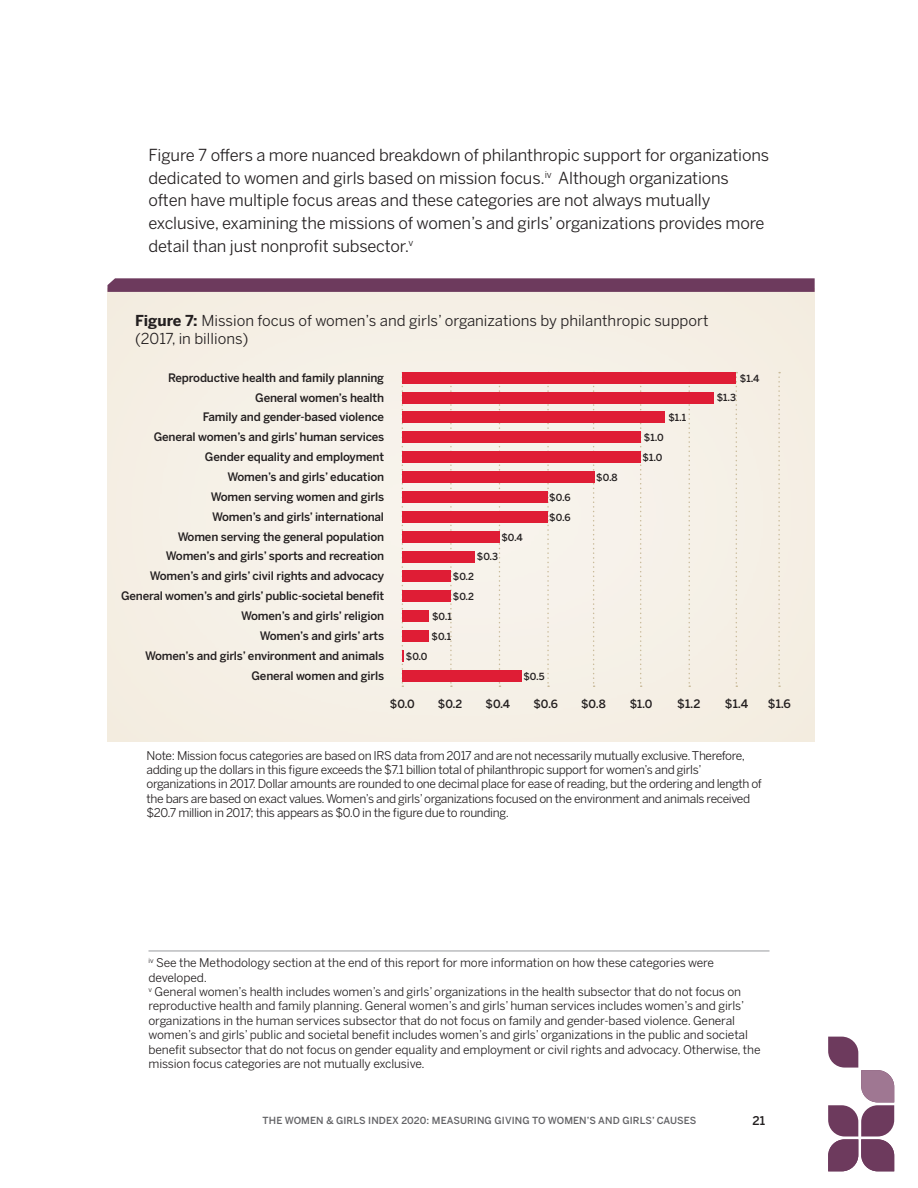
<style>
.page{position:relative;width:918px;height:1188px;background:#fff}
.page>*{position:absolute;margin:0;border:0;box-sizing:border-box;transform-origin:0 0}
.t1{font:16.5px/22.5px "Benton Sans";letter-spacing:-.01em;color:#231f20}
.t2{font:15px/18px "Benton Sans";color:#231f20}
.t3{font:12px/14.4px "Benton Sans";letter-spacing:-.02em;color:#231f20}
.t4{font:500 12px "Benton Sans";color:#231f20}
.t5{font:500 11.7px/19.8px "Benton Sans";letter-spacing:-.015em;color:#231f20;text-align:right}
.t6{font:500 11.25px "Benton Sans";color:#231f20}
.t7{font:500 9.75px/19.6px "Benton Sans";color:#231f20}
.t8{font:500 9.75px "Benton Sans";letter-spacing:.01em;color:#636366}
.s1{font-weight:700}
</style>
<div class="page">
<svg style="left:828px;top:1037px;width:66px;height:134px"></svg>
<div style="left:107px;top:287px;width:708px;height:456px;background:#f5f0e7"></div>
<hr style="left:148px;top:951px;width:622px;height:1px;background:#999b9e">
<svg style="left:107px;top:278px;width:708px;height:14px;background:#714062"></svg>
<svg style="left:450px;top:383px;width:2px;height:304px"></svg>
<svg style="left:499px;top:383px;width:1px;height:304px"></svg>
<svg style="left:547px;top:383px;width:2px;height:304px"></svg>
<svg style="left:593px;top:383px;width:2px;height:304px"></svg>
<svg style="left:640px;top:383px;width:2px;height:304px"></svg>
<svg style="left:688px;top:383px;width:2px;height:304px"></svg>
<svg style="left:736px;top:372px;width:1px;height:315px"></svg>
<svg style="left:778px;top:372px;width:2px;height:315px"></svg>
<div style="left:402px;top:372px;width:334px;height:11px;background:#df1d35"></div>
<div style="left:402px;top:392px;width:312px;height:11px;background:#df1d35"></div>
<div style="left:402px;top:412px;width:263px;height:11px;background:#df1d35"></div>
<div style="left:402px;top:432px;width:239px;height:11px;background:#df1d35"></div>
<div style="left:402px;top:451px;width:239px;height:12px;background:#df1d35"></div>
<div style="left:402px;top:471px;width:192px;height:12px;background:#df1d35"></div>
<div style="left:402px;top:491px;width:146px;height:12px;background:#df1d35"></div>
<div style="left:402px;top:511px;width:146px;height:12px;background:#df1d35"></div>
<div style="left:402px;top:531px;width:97px;height:11px;background:#df1d35"></div>
<div style="left:402px;top:551px;width:73px;height:11px;background:#df1d35"></div>
<div style="left:402px;top:571px;width:49px;height:11px;background:#df1d35"></div>
<div style="left:402px;top:591px;width:49px;height:11px;background:#df1d35"></div>
<div style="left:402px;top:610px;width:27px;height:12px;background:#df1d35"></div>
<div style="left:402px;top:630px;width:27px;height:12px;background:#df1d35"></div>
<svg style="left:402px;top:383px;width:2px;height:304px"></svg>
<div style="left:402px;top:670px;width:120px;height:12px;background:#df1d35"></div>
<p class="t1" style="left:148px;top:144px;width:622px">Figure 7 ofers a more nuanced breakdown of philanthropic support for organizations dedicated to women and girls based on mission focus.<sup>iv</sup> Although organizations often have multiple focus areas and these categories are not always mutually exclusive, examining the missions of women’s and girls’ organizations provides more detail than just nonproft subsector.<sup>v</sup></p>
<p class="t2" style="left:135px;top:311px;width:575px"><span class="s1">Figure 7:</span> Mission focus of women’s and girls’ organizations by philanthropic support (2017, in billions)</p>
<p class="t5" style="left:121px;top:368px;width:265px">Reproductive health and family planning<br>General women’s health<br>Family and gender-based violence<br>General women’s and girls’ human services Gender equality and employment<br>Women’s and girls’ education<br>Women serving women and girls<br>Women’s and girls’ international<br>Women serving the general population<br>Women’s and girls’ sports and recreation Women’s and girls’ civil rights and advocacy General women’s and girls’ public-societal beneft Women’s and girls’ religion<br>Women’s and girls’ arts<br>Women’s and girls’ environment and animals General women and girls</p>
<p class="t7" style="left:740px;top:368px;width:21px">$1.4</p>
<p class="t7" style="left:717px;top:388px;width:21px">$1.3</p>
<p class="t7" style="left:668px;top:408px;width:19px">$1.1</p>
<p class="t7" style="left:643px;top:428px;width:23px">$1.0 $1.0</p>
<p class="t7" style="left:596px;top:468px;width:23px">$0.8</p>
<p class="t7" style="left:549px;top:488px;width:23px">$0.6 $0.6</p>
<p class="t7" style="left:501px;top:527px;width:23px">$0.4</p>
<p class="t7" style="left:477px;top:547px;width:23px">$0.3</p>
<p class="t7" style="left:453px;top:567px;width:23px;line-height:20.1px">$0.2 $0.2</p>
<p class="t7" style="left:432px;top:607px;width:22px">$0.1 $0.1</p>
<p class="t7" style="left:406px;top:646px;width:23px">$0.0</p>
<p class="t7" style="left:523px;top:666px;width:23px">$0.5</p>
<p class="t6" style="left:390px;top:697px;width:26px">$0.0</p>
<p class="t6" style="left:438px;top:697px;width:26px">$0.2</p>
<p class="t6" style="left:486px;top:697px;width:26px">$0.4</p>
<p class="t6" style="left:533px;top:697px;width:26px">$0.6</p>
<p class="t6" style="left:581px;top:697px;width:26px">$0.8</p>
<p class="t6" style="left:630px;top:697px;width:24px">$1.0</p>
<p class="t5" style="left:677px;top:694px;width:25px">$1.2</p>
<p class="t5" style="left:725px;top:694px;width:25px">$1.4</p>
<p class="t5" style="left:768px;top:694px;width:25px">$1.6</p>
<p class="t3" style="left:147px;top:748px;width:617px">Note: Mission focus categories are based on IRS data from 2017 and are not necessarily mutually exclusive. Therefore, adding up the dollars in this fgure exceeds the $7.1 billion total of philanthropic support for women’s and girls’ organizations in 2017. Dollar amounts are rounded to one decimal place for ease of reading, but the ordering and length of the bars are based on exact values. Women’s and girls’ organizations focused on the environment and animals received $20.7 million in 2017; this appears as $0.0 in the fgure due to rounding.</p>
<p class="t3" style="left:148px;top:956px;width:614px"><sup>iv</sup> See the Methodology section at the end of this report for more information on how these categories were developed.<br><sup>v</sup> General women’s health includes women’s and girls’ organizations in the health subsector that do not focus on reproductive health and family planning. General women’s and girls’ human services includes women’s and girls’ organizations in the human services subsector that do not focus on family and gender-based violence. General women’s and girls’ public and societal beneft includes women’s and girls’ organizations in the public and societal beneft subsector that do not focus on gender equality and employment or civil rights and advocacy. Otherwise, the mission focus categories are not mutually exclusive.</p>
<p class="t8" style="left:263px;top:1114px;width:435px">THE WOMEN &amp; GIRLS INDEX 2020: MEASURING GIVING TO WOMEN’S AND GIRLS’ CAUSES</p>
<p class="t4" style="left:752px;top:1114px;width:14px">21</p>
</div>
